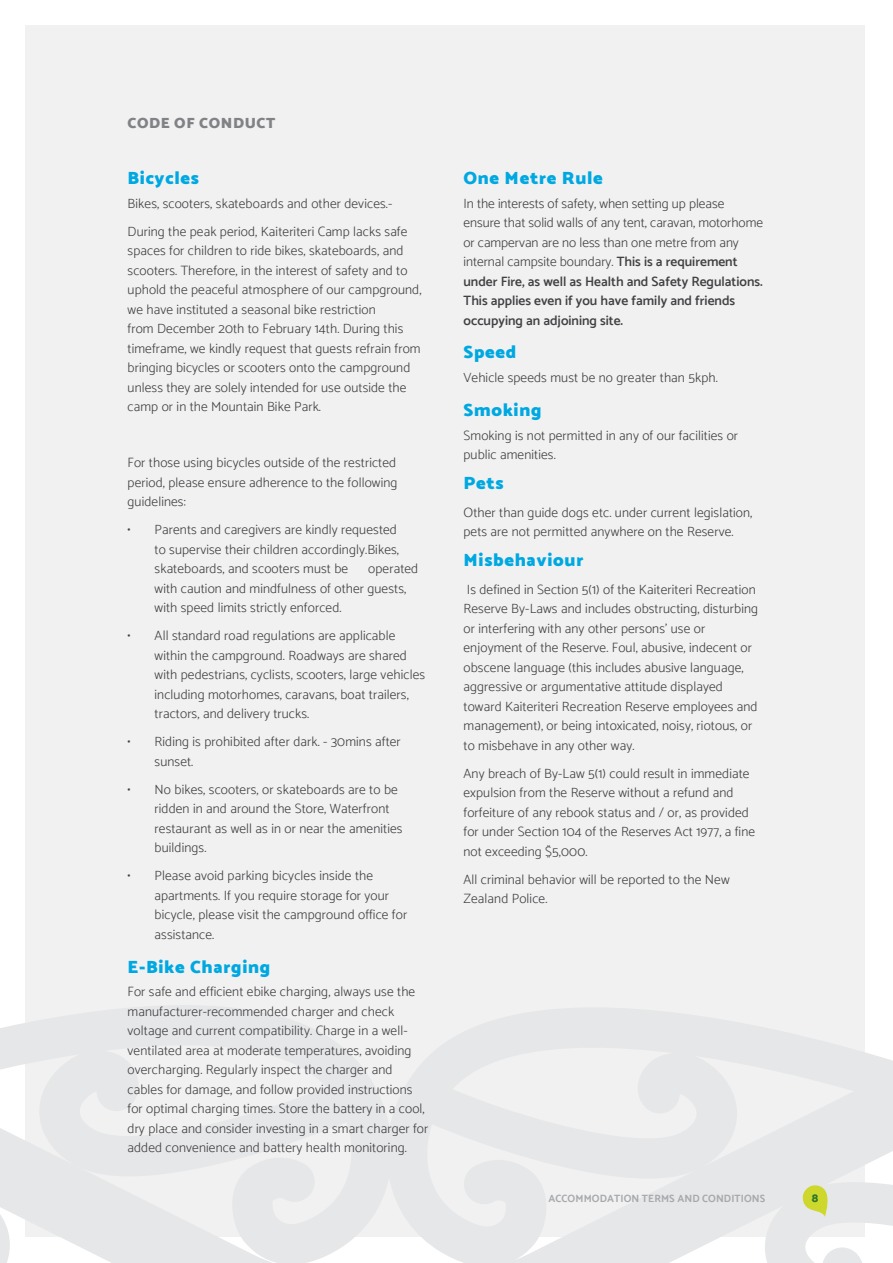
<style>
.page{position:relative;width:893px;height:1263px;background:#fff}
.page>*{position:absolute;margin:0;border:0;box-sizing:border-box;transform-origin:0 0}
.t1{font:900 18px "Catamaran";letter-spacing:.04em;color:#00a8e1}
.t2{font:900 15px "Catamaran";letter-spacing:.04em;color:#808285}
.t3{font:300 13.5px/19.5px "Catamaran";letter-spacing:.01em;color:#414042}
.t4{font:800 12px "Catamaran";color:#2c762e}
.t5{font:700 10.5px "Catamaran";letter-spacing:.01em;color:#a7a9ac}
.s1{font-weight:600}
</style>
<div class="page">
<div style="left:26px;top:26px;width:839px;height:1211px;background:#f1f1f2"></div>
<svg style="left:0;top:1005px;width:893px;height:258px;fill:#e6e7e8"></svg>
<svg style="left:803px;top:1185px;width:27px;height:32px"></svg>
<p class="t2" style="left:128px;top:114px;width:149px">CODE OF CONDUCT</p>
<h1 class="t1" style="left:128px;top:167px;width:73px">Bicycles</h1>
<p class="t3" style="left:128px;top:189px;width:281px;line-height:28px">Bikes, scooters, skateboards and other devices.-<br>During the peak period, Kaiteriteri Camp lacks safe</p>
<p class="t3" style="left:128px;top:241px;width:295px">spaces for children to ride bikes, skateboards, and scooters. Therefore, in the interest of safety and to uphold the peaceful atmosphere of our campground, we have instituted a seasonal bike restriction<br>from December 20th to February 14th. During this timeframe, we kindly request that guests refrain from bringing bicycles or scooters onto the campground unless they are solely intended for use outside the camp or in the Mountain Bike Park.</p>
<p class="t3" style="left:128px;top:453px;width:271px;text-align:justify">For those using bicycles outside of the restricted period, please ensure adherence to the following guidelines:</p>
<p class="t3" style="left:155px;top:520px;width:246px;text-indent:-27px">• Parents and caregivers are kindly requested to supervise their children accordingly.Bikes, skateboards, and scooters must be</p>
<p class="t3" style="left:155px;top:559px;width:265px;text-indent:214px">operated with caution and mindfulness of other guests, with speed limits strictly enforced.</p>
<p class="t3" style="left:155px;top:626px;width:272px;text-indent:-27px">• All standard road regulations are applicable within the campground. Roadways are shared with pedestrians, cyclists, scooters, large vehicles including motorhomes, caravans, boat trailers, tractors, and delivery trucks.</p>
<p class="t3" style="left:155px;top:732px;width:248px;text-indent:-27px">• Riding is prohibited after dark. - 30mins after sunset.</p>
<p class="t3" style="left:155px;top:779px;width:249px;text-indent:-27px">• No bikes, scooters, or skateboards are to be ridden in and around the Store, Waterfront restaurant as well as in or near the amenities buildings.</p>
<p class="t3" style="left:155px;top:866px;width:254px;text-indent:-27px">• Please avoid parking bicycles inside the apartments. If you require storage for your bicycle, please visit the campground office for assistance.</p>
<h1 class="t1" style="left:128px;top:956px;width:144px">E-Bike Charging</h1>
<p class="t3" style="left:128px;top:982px;width:302px">For safe and efficient ebike charging, always use the manufacturer-recommended charger and check voltage and current compatibility. Charge in a well&shy;ventilated area at moderate temperatures, avoiding overcharging. Regularly inspect the charger and cables for damage, and follow provided instructions for optimal charging times. Store the battery in a cool, dry place and consider investing in a smart charger for added convenience and battery health monitoring.</p>
<h1 class="t1" style="left:463px;top:167px;width:141px">One Metre Rule</h1>
<p class="t3" style="left:463px;top:193px;width:301px">In the interests of safety, when setting up please ensure that solid walls of any tent, caravan, motorhome or campervan are no less than one metre from any internal campsite boundary. <span class="s1">This is a requirement under Fire, as well as Health and Safety Regulations.<br>This applies even if you have family and friends occupying an adjoining site.</span></p>
<h1 class="t1" style="left:463px;top:342px;width:54px">Speed</h1>
<p class="t3" style="left:463px;top:368px;width:256px">Vehicle speeds must be no greater than 5kph.</p>
<h1 class="t1" style="left:463px;top:399px;width:80px">Smoking</h1>
<p class="t3" style="left:463px;top:425px;width:276px">Smoking is not permitted in any of our facilities or public amenities.</p>
<h1 class="t1" style="left:463px;top:472px;width:42px">Pets</h1>
<p class="t3" style="left:463px;top:502px;width:290px">Other than guide dogs etc. under current legislation, pets are not permitted anywhere on the Reserve.</p>
<h1 class="t1" style="left:463px;top:549px;width:121px">Misbehaviour</h1>
<p class="t3" style="left:463px;top:579px;width:296px">Is defined in Section 5(1) of the Kaiteriteri Recreation Reserve By-Laws and includes obstructing, disturbing or interfering with any other persons’ use or enjoyment of the Reserve. Foul, abusive, indecent or obscene language (this includes abusive language, aggressive or argumentative attitude displayed toward Kaiteriteri Recreation Reserve employees and management), or being intoxicated, noisy, riotous, or to misbehave in any other way.</p>
<p class="t3" style="left:463px;top:763px;width:293px">Any breach of By-Law 5(1) could result in immediate expulsion from the Reserve without a refund and forfeiture of any rebook status and / or, as provided for under Section 104 of the Reserves Act 1977, a fine not exceeding $5,000.</p>
<p class="t3" style="left:463px;top:869px;width:268px">All criminal behavior will be reported to the New<br>Zealand Police.</p>
<p class="t5" style="left:549px;top:1192px;width:218px">ACCOMMODATION TERMS AND CONDITIONS</p>
<p class="t4" style="left:812px;top:1190px;width:8px">8</p>
</div>
